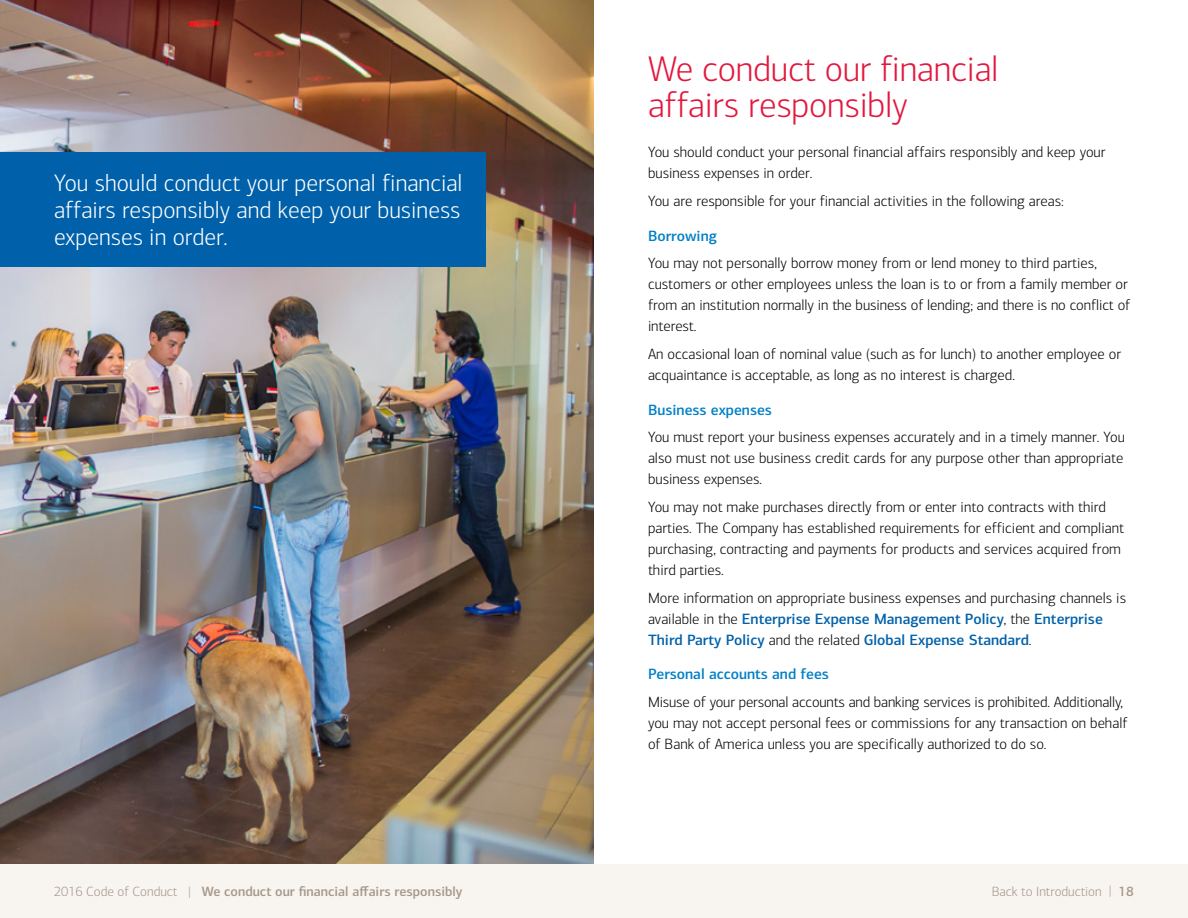
<style>
.page{position:relative;width:1188px;height:918px;background:#fff}
.page>*{position:absolute;margin:0;border:0;box-sizing:border-box;transform-origin:0 0}
.t1{font:300 36px/36px "Connections";letter-spacing:-.005em;color:#e3173e}
.t2{font:300 24px/27px "Connections";color:#fff;text-align:justify}
.t3{font:300 15px/21px "Connections";color:#000}
.t4{font:500 15px "Connections";color:#0080c6}
.t5{font:500 13.5px "Connections";color:#a5978a}
.t6{font:300 13.5px "Connections";color:#a5978a}
.s1{font-weight:500;color:#0061aa}
.s2{font-weight:300}
</style>
<div class="page">
<div style="left:0;top:864px;width:1188px;height:54px;background:#f8f4f0"></div>
<img style="left:0;top:0;width:594px;height:864px">
<div style="left:0;top:152px;width:486px;height:115px;background:#0061aa"></div>
<h2 class="t2" style="left:54px;top:169px;width:410px">You should conduct your personal financial affairs responsibly and keep your business expenses in order.</h2>
<h1 class="t1" style="left:648px;top:51px;width:352px">We conduct our financial affairs responsibly</h1>
<p class="t3" style="left:648px;top:142px;width:459px">You should conduct your personal financial affairs responsibly and keep your business expenses in order.</p>
<p class="t3" style="left:648px;top:191px;width:417px">You are responsible for your financial activities in the following areas:</p>
<p class="t4" style="left:648px;top:226px;width:70px">Borrowing</p>
<p class="t3" style="left:648px;top:253px;width:484px">You may not personally borrow money from or lend money to third parties, customers or other employees unless the loan is to or from a family member or from an institution normally in the business of lending; and there is no conflict of interest.</p>
<p class="t3" style="left:648px;top:344px;width:475px">An occasional loan of nominal value (such as for lunch) to another employee or acquaintance is acceptable, as long as no interest is charged.</p>
<p class="t4" style="left:648px;top:400px;width:125px">Business expenses</p>
<p class="t3" style="left:648px;top:427px;width:479px;text-align:justify">You must report your business expenses accurately and in a timely manner. You also must not use business credit cards for any purpose other than appropriate business expenses.</p>
<p class="t3" style="left:648px;top:497px;width:478px">You may not make purchases directly from or enter into contracts with third parties. The Company has established requirements for efficient and compliant purchasing, contracting and payments for products and services acquired from third parties.</p>
<p class="t3" style="left:648px;top:587px;width:480px">More information on appropriate business expenses and purchasing channels is available in the <span class="s1">Enterprise Expense Management Policy</span>, the <span class="s1">Enterprise<br>Third Party Policy</span> and the related <span class="s1">Global Expense Standard</span>.</p>
<p class="t4" style="left:648px;top:665px;width:182px">Personal accounts and fees</p>
<p class="t3" style="left:648px;top:692px;width:481px">Misuse of your personal accounts and banking services is prohibited. Additionally, you may not accept personal fees or commissions for any transaction on behalf of Bank of America unless you are specifically authorized to do so.</p>
<p class="t6" style="left:992px;top:884px;width:122px">Back to Introduction |</p>
<p class="t5" style="left:54px;top:883px;width:410px"><span class="s2">2016 Code of Conduct |</span> We conduct our financial affairs responsibly</p>
<p class="t5" style="left:1119px;top:883px;width:17px">18</p>
</div>
